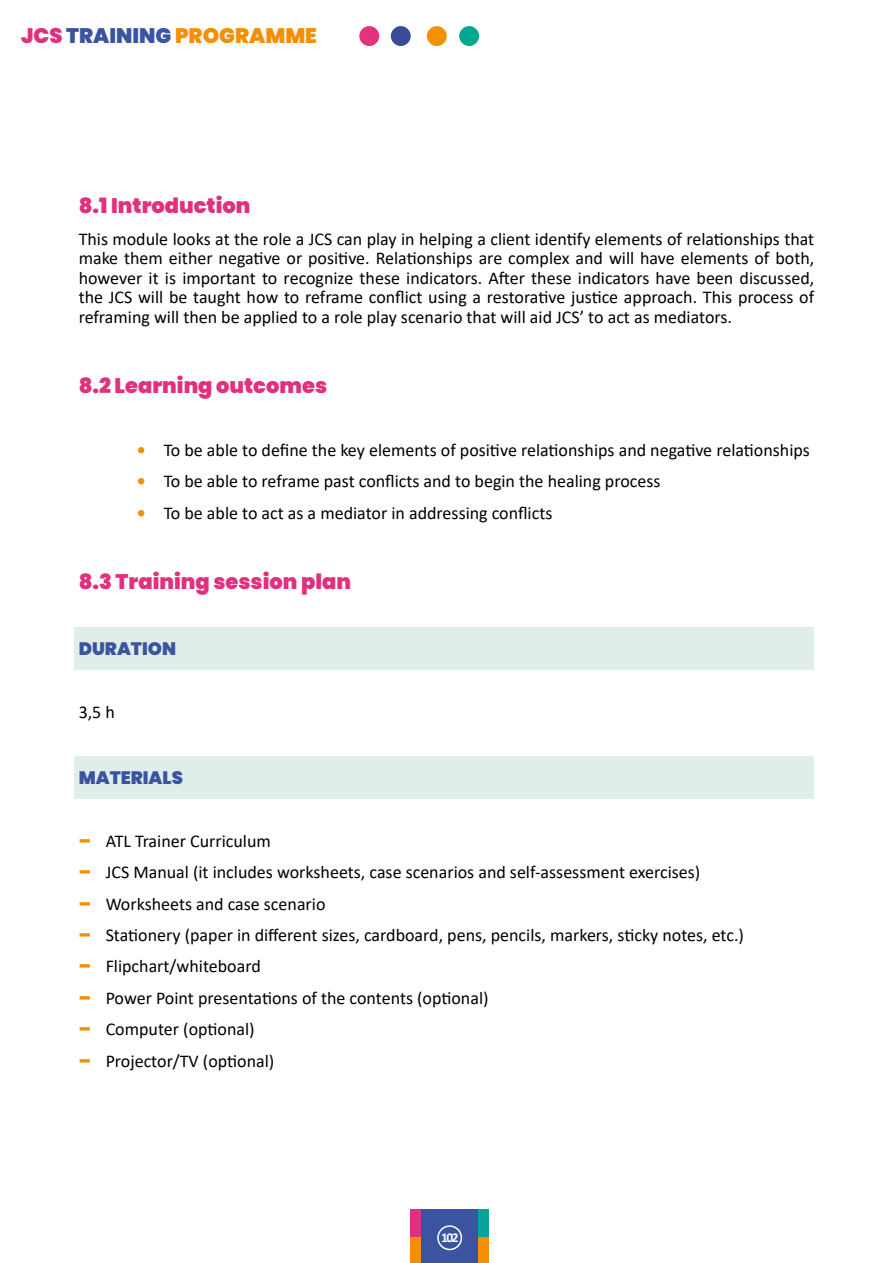
<style>
.page{position:relative;width:893px;height:1263px;background:#fff}
.page>*{position:absolute;margin:0;border:0;box-sizing:border-box;transform-origin:0 0}
.t1{font:900 21px "Poppins";color:#e0317f}
.t2{font:900 21px "Poppins";color:#f28f06}
.t3{font:18px/19.4px "Calibri";color:#000;text-align:justify}
.t4{font:900 18px "Poppins";color:#3a54a0}
.t5{font:700 13.5px "Calibri";color:#fff}
.s1{color:#e0317f}
.s2{color:#3a54a0}
.s3{font-weight:700;color:#f28f06}
.s4{font-family:"Poppins";font-weight:900;color:#f28f06}
</style>
<div class="page">
<div style="left:421px;top:1209px;width:57px;height:54px;background:#3a54a0"></div>
<div style="left:411px;top:1209px;width:10px;height:54px;background:#e0317f"></div>
<div style="left:478px;top:1209px;width:11px;height:54px;background:#09a399"></div>
<div style="left:478px;top:1237px;width:11px;height:26px;background:#f28f06"></div>
<div style="left:411px;top:1237px;width:10px;height:26px;background:#f28f06"></div>
<div style="left:437px;top:1225px;width:25px;height:25px;border:2px solid #fff;border-radius:50%"></div>
<div style="left:459px;top:26px;width:20px;height:20px;background:#00a88f;border-radius:50%"></div>
<div style="left:427px;top:26px;width:20px;height:20px;background:#f29100;border-radius:50%"></div>
<div style="left:391px;top:26px;width:20px;height:20px;background:#394b99;border-radius:50%"></div>
<div style="left:359px;top:26px;width:20px;height:20px;background:#e3327e;border-radius:50%"></div>
<div style="left:74px;top:628px;width:740px;height:42px;background:#dfedeb"></div>
<div style="left:74px;top:756px;width:740px;height:43px;background:#dfedeb"></div>
<p class="t2" style="left:21px;top:24px;width:297px"><span class="s1">JCS</span> <span class="s2">TRAINING</span> PROGRAMME</p>
<p class="t1" style="left:79px;top:194px;width:173px">8.1 Introduction</p>
<p class="t3" style="left:79px;top:229px;width:737px">This module looks at the role a JCS can play in helping a client identify elements of relationships that make them either negative or positive. Relationships are complex and will have elements of both, however it is important to recognize these indicators. After these indicators have been discussed, the JCS will be taught how to reframe conflict using a restorative justice approach. This process of reframing will then be applied to a role play scenario that will aid JCS’ to act as mediators.</p>
<p class="t1" style="left:79px;top:373px;width:250px">8.2 Learning outcomes</p>
<p class="t3" style="left:137px;top:440px;width:675px"><span class="s3">•</span> To be able to define the key elements of positive relationships and negative relationships</p>
<p class="t3" style="left:137px;top:471px;width:525px"><span class="s3">•</span> To be able to reframe past conflicts and to begin the healing process</p>
<p class="t3" style="left:137px;top:503px;width:417px"><span class="s3">•</span> To be able to act as a mediator in addressing conflicts</p>
<p class="t1" style="left:79px;top:570px;width:274px">8.3 Training session plan</p>
<p class="t4" style="left:79px;top:638px;width:99px">DURATION</p>
<p class="t3" style="left:79px;top:702px;width:38px">3,5 h</p>
<p class="t4" style="left:79px;top:767px;width:106px">MATERIALS</p>
<p class="t3" style="left:79px;top:831px;width:194px"><span class="s4">–</span> ATL Trainer Curriculum</p>
<p class="t3" style="left:79px;top:862px;width:623px"><span class="s4">–</span> JCS Manual (it includes worksheets, case scenarios and self-assessment exercises)</p>
<p class="t3" style="left:79px;top:893px;width:248px"><span class="s4">–</span> Worksheets and case scenario</p>
<p class="t3" style="left:79px;top:925px;width:667px"><span class="s4">–</span> Stationery (paper in different sizes, cardboard, pens, pencils, markers, sticky notes, etc.)</p>
<p class="t3" style="left:79px;top:956px;width:184px"><span class="s4">–</span> Flipchart/whiteboard</p>
<p class="t3" style="left:79px;top:988px;width:411px"><span class="s4">–</span> Power Point presentations of the contents (optional)</p>
<p class="t3" style="left:79px;top:1019px;width:178px"><span class="s4">–</span> Computer (optional)</p>
<p class="t3" style="left:79px;top:1051px;width:197px"><span class="s4">–</span> Projector/TV (optional)</p>
<p class="t5" style="left:441px;top:1227px;width:19px">102</p>
</div>
